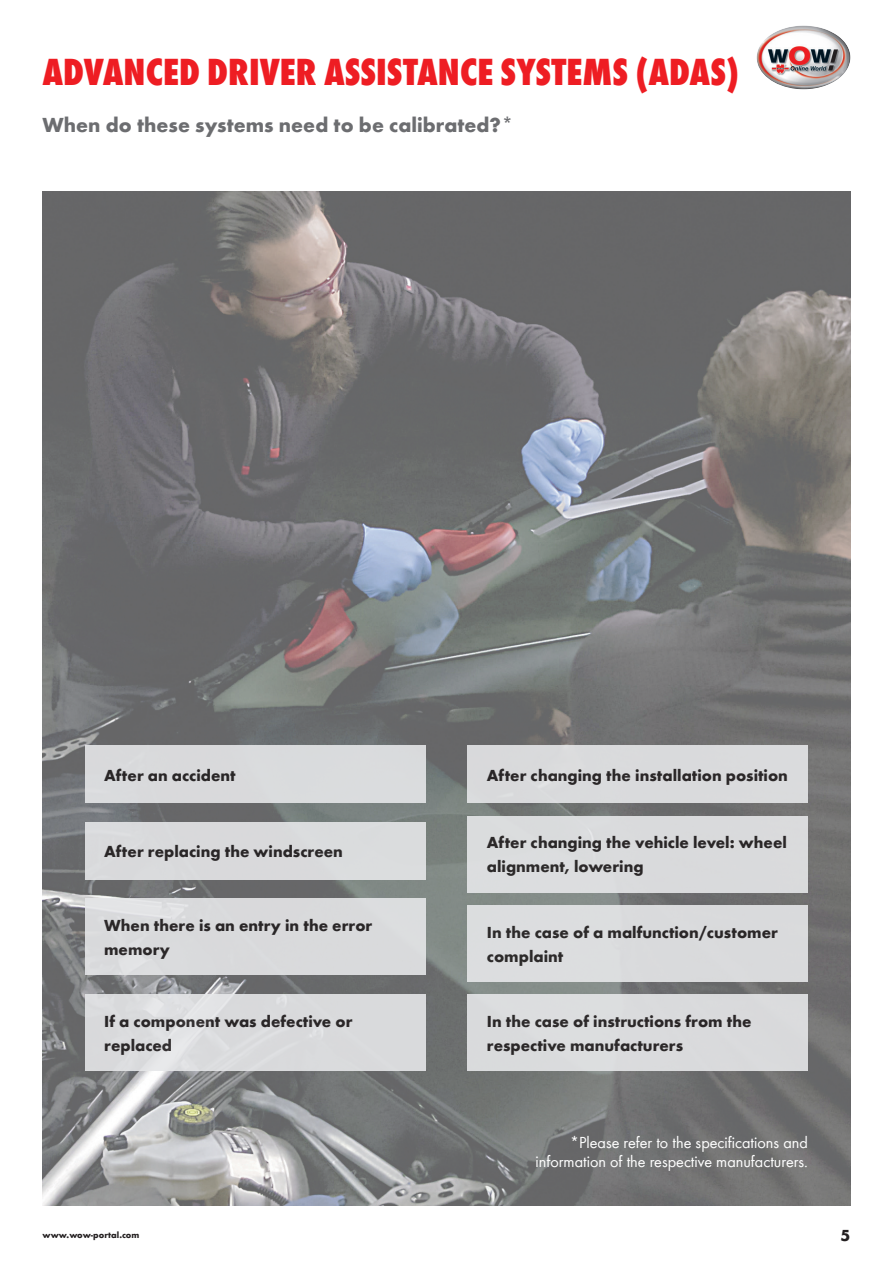
<style>
.page{position:relative;width:893px;height:1263px;background:#fff}
.page>*{position:absolute;margin:0;border:0;box-sizing:border-box;transform-origin:0 0}
.t1{font:800 condensed 39px "Wuerth";color:#ee1d23}
.t2{font:700 21px "Wuerth";color:#6c6d70}
.t3{font:700 16.5px/24px "Wuerth";color:#231f20}
.t4{font:16.5px/19.5px "Wuerth";color:#fff;text-align:right}
.t5{font:700 9px "Wuerth";color:#231f20}
</style>
<div class="page">
<img style="left:757px;top:26px;width:93px;height:63px">
<img style="left:43px;top:191px;width:807px;height:1014px">
<div style="left:85px;top:746px;width:340px;height:57px;background:#d9dbdd"></div>
<div style="left:468px;top:746px;width:340px;height:57px;background:#d9dadc"></div>
<div style="left:85px;top:822px;width:340px;height:57px;background:#d9dadc"></div>
<div style="left:468px;top:816px;width:340px;height:76px;background:#dadbdc"></div>
<div style="left:85px;top:899px;width:340px;height:76px;background:#d9dadc"></div>
<div style="left:85px;top:994px;width:340px;height:77px;background:#d9dadc"></div>
<div style="left:468px;top:905px;width:340px;height:76px;background:#dadbdd"></div>
<div style="left:468px;top:994px;width:340px;height:77px;background:#dadbdc"></div>
<h1 class="t1" style="left:43px;top:44px;width:698px">ADVANCED DRIVER ASSISTANCE SYSTEMS (ADAS)</h1>
<p class="t2" style="left:43px;top:109px;width:473px">When do these systems need to be calibrated?*</p>
<p class="t3" style="left:104px;top:762px;width:133px">After an accident</p>
<p class="t3" style="left:487px;top:762px;width:303px">After changing the installation position</p>
<p class="t3" style="left:104px;top:838px;width:240px">After replacing the windscreen</p>
<p class="t3" style="left:487px;top:830px;width:301px">After changing the vehicle level: wheel alignment, lowering</p>
<p class="t3" style="left:104px;top:912px;width:270px">When there is an entry in the error memory</p>
<p class="t3" style="left:104px;top:1008px;width:250px">If a component was defective or replaced</p>
<p class="t3" style="left:487px;top:919px;width:293px">In the case of a malfunction/customer complaint</p>
<p class="t3" style="left:487px;top:1008px;width:266px">In the case of instructions from the respective manufacturers</p>
<p class="t4" style="left:536px;top:1132px;width:274px">*Please refer to the specifications and information of the respective manufacturers.</p>
<p class="t5" style="left:43px;top:1228px;width:98px">www.wow-portal.com</p>
<p class="t3" style="left:840px;top:1222px;width:11px">5</p>
</div>
